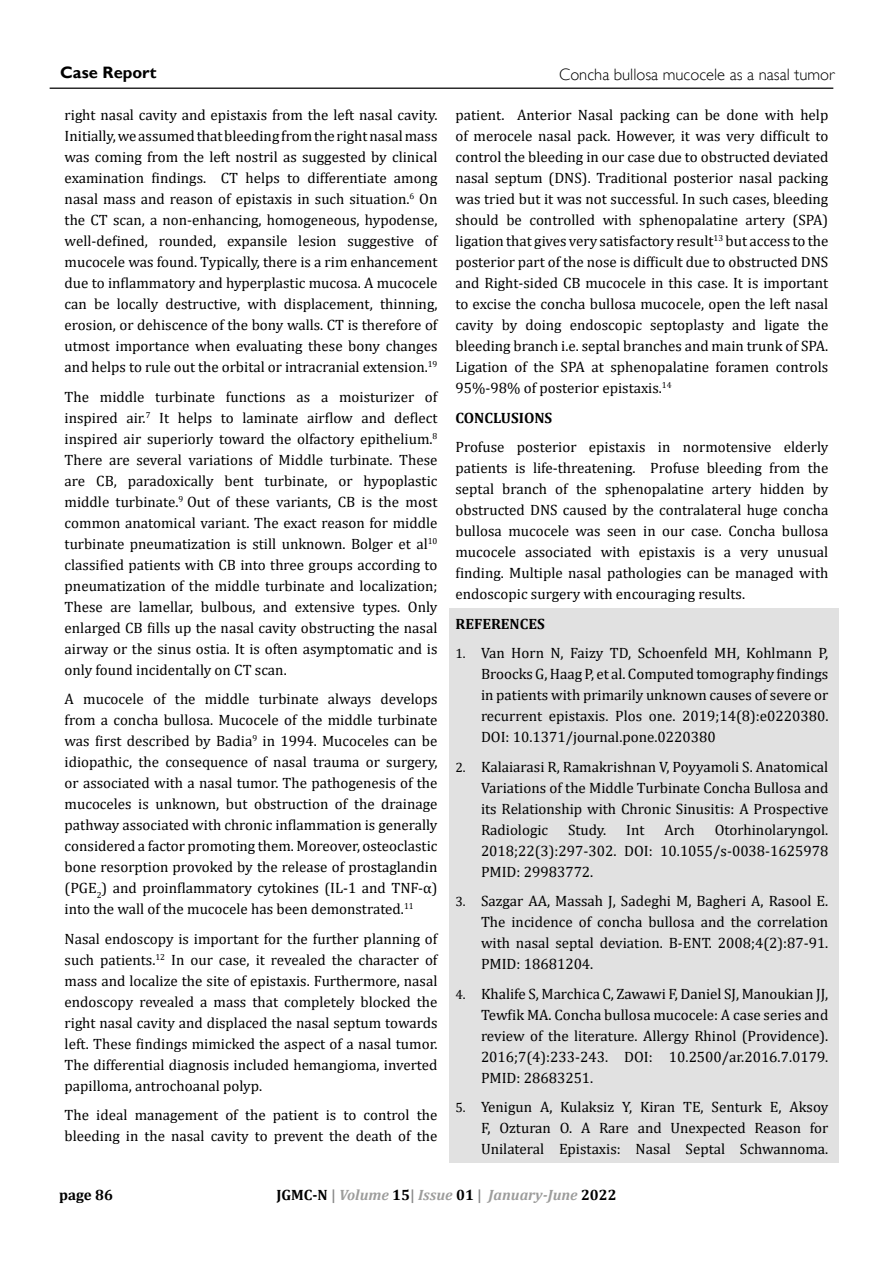
<style>
.page{position:relative;width:893px;height:1263px;background:#fff}
.page>*{position:absolute;margin:0;border:0;box-sizing:border-box;transform-origin:0 0}
.t1{font:300 16.5px "Gill Sans";color:#000}
.t2{font:700 16.5px "Gill Sans";color:#000}
.t3{font:15px/21px "Cambria";color:#000;text-align:justify}
.t4{font:italic 700 15px "Cambria";color:#9d9d9c}
.t5{font:700 15px "Cambria";color:#000}
.s1{font-size:13.5px}
.s2{font-style:normal;color:#000}
.s3{font-style:normal;color:#878787}
</style>
<div class="page">
<hr style="left:50px;top:88px;width:783px;height:1px;background:#000">
<div style="left:449px;top:608px;width:390px;height:555px;background:#e1e1e1"></div>
<p class="t2" style="left:60px;top:63px;width:98px">Case Report</p>
<p class="t1" style="left:559px;top:65px;width:277px">Concha bullosa mucocele as a nasal tumor</p>
<p class="t3" style="left:65px;top:104px;width:374px">right nasal cavity and epistaxis from the left nasal cavity.<br>Initially, we assumed that bleeding from the right nasal mass was coming from the left nostril as suggested by clinical examination findings. CT helps to differentiate among nasal mass and reason of epistaxis in such situation.<sup>6</sup> On the CT scan, a non-enhancing, homogeneous, hypodense, well-defined, rounded, expansile lesion suggestive of mucocele was found. Typically, there is a rim enhancement due to inflammatory and hyperplastic mucosa. A mucocele can be locally destructive, with displacement, thinning, erosion, or dehiscence of the bony walls. CT is therefore of utmost importance when evaluating these bony changes and helps to rule out the orbital or intracranial extension.<sup>19</sup></p>
<p class="t3" style="left:65px;top:386px;width:374px">The middle turbinate functions as a moisturizer of inspired air.<sup>7</sup> It helps to laminate airflow and deflect inspired air superiorly toward the olfactory epithelium.<sup>8<br></sup>There are several variations of Middle turbinate. These are CB, paradoxically bent turbinate, or hypoplastic middle turbinate.<sup>9</sup> Out of these variants, CB is the most common anatomical variant. The exact reason for middle turbinate pneumatization is still unknown. Bolger et al<sup>10 </sup>classified patients with CB into three groups according to pneumatization of the middle turbinate and localization; These are lamellar, bulbous, and extensive types. Only enlarged CB fills up the nasal cavity obstructing the nasal airway or the sinus ostia. It is often asymptomatic and is only found incidentally on CT scan.</p>
<p class="t3" style="left:65px;top:688px;width:374px">A mucocele of the middle turbinate always develops from a concha bullosa. Mucocele of the middle turbinate was first described by Badia<sup>9</sup> in 1994. Mucoceles can be idiopathic, the consequence of nasal trauma or surgery, or associated with a nasal tumor. The pathogenesis of the mucoceles is unknown, but obstruction of the drainage pathway associated with chronic inflammation is generally considered a factor promoting them. Moreover, osteoclastic bone resorption provoked by the release of prostaglandin (PGE<sub>2</sub>) and proinflammatory cytokines (IL-1 and TNF-α) into the wall of the mucocele has been demonstrated.<sup>11</sup></p>
<p class="t3" style="left:65px;top:928px;width:374px">Nasal endoscopy is important for the further planning of such patients.<sup>12</sup> In our case, it revealed the character of mass and localize the site of epistaxis. Furthermore, nasal endoscopy revealed a mass that completely blocked the right nasal cavity and displaced the nasal septum towards left. These findings mimicked the aspect of a nasal tumor.<br>The differential diagnosis included hemangioma, inverted papilloma, antrochoanal polyp.</p>
<p class="t3" style="left:65px;top:1104px;width:374px">The ideal management of the patient is to control the bleeding in the nasal cavity to prevent the death of the</p>
<p class="t3" style="left:455px;top:104px;width:374px">patient. Anterior Nasal packing can be done with help of merocele nasal pack. However, it was very difficult to control the bleeding in our case due to obstructed deviated nasal septum (DNS). Traditional posterior nasal packing was tried but it was not successful. In such cases, bleeding should be controlled with sphenopalatine artery (SPA) ligation that gives very satisfactory result<sup>13</sup> but access to the posterior part of the nose is difficult due to obstructed DNS and Right-sided CB mucocele in this case. It is important to excise the concha bullosa mucocele, open the left nasal cavity by doing endoscopic septoplasty and ligate the bleeding branch i.e. septal branches and main trunk of SPA.<br>Ligation of the SPA at sphenopalatine foramen controls 95%-98% of posterior epistaxis.<sup>14</sup></p>
<p class="t5" style="left:455px;top:407px;width:98px">CONCLUSIONS</p>
<p class="t3" style="left:455px;top:436px;width:374px">Profuse posterior epistaxis in normotensive elderly patients is life-threatening. Profuse bleeding from the septal branch of the sphenopalatine artery hidden by obstructed DNS caused by the contralateral huge concha bullosa mucocele was seen in our case. Concha bullosa mucocele associated with epistaxis is a very unusual finding. Multiple nasal pathologies can be managed with endoscopic surgery with encouraging results.</p>
<p class="t5" style="left:455px;top:613px;width:91px">REFERENCES</p>
<p class="t3" style="left:481px;top:642px;width:349px;text-indent:-26px"><span class="s1">1.</span> Van Horn N, Faizy TD, Schoenfeld MH, Kohlmann P, Broocks G, Haag P, et al. Computed tomography findings in patients with primarily unknown causes of severe or recurrent epistaxis. Plos one. 2019;14(8):e0220380.<br>DOI: 10.1371/journal.pone.0220380</p>
<p class="t3" style="left:481px;top:756px;width:349px;text-indent:-26px"><span class="s1">2.</span> Kalaiarasi R, Ramakrishnan V, Poyyamoli S. Anatomical Variations of the Middle Turbinate Concha Bullosa and its Relationship with Chronic Sinusitis: A Prospective Radiologic</p>
<p class="t3" style="left:481px;top:819px;width:349px;text-indent:234px">Otorhinolaryngol.<br>2018;22(3):297-302. DOI: 10.1055/s-0038-1625978<br>PMID: 29983772.</p>
<p class="t3" style="left:481px;top:890px;width:349px;text-indent:-26px"><span class="s1">3.</span> Sazgar AA, Massah J, Sadeghi M, Bagheri A, Rasool E.<br>The incidence of concha bullosa and the correlation with nasal septal deviation. B-ENT. 2008;4(2):87-91.<br>PMID: 18681204.</p>
<p class="t3" style="left:481px;top:983px;width:349px;text-indent:-26px"><span class="s1">4.</span> Khalife S, Marchica C, Zawawi F, Daniel SJ, Manoukian JJ, Tewfik MA. Concha bullosa mucocele: A case series and review of the literature. Allergy Rhinol (Providence).<br>2016;7(4):233-243. DOI: 10.2500/ar.2016.7.0179.<br>PMID: 28683251.</p>
<p class="t3" style="left:481px;top:1096px;width:349px;text-indent:-26px"><span class="s1">5.</span> Yenigun A, Kulaksiz Y, Kiran TE, Senturk E, Aksoy F, Ozturan O. A Rare and Unexpected Reason for Unilateral Epistaxis: Nasal Septal Schwannoma.</p>
<p class="t3" style="left:568px;top:819px;width:40px">Study.</p>
<p class="t3" style="left:626px;top:819px;width:20px">Int</p>
<p class="t3" style="left:664px;top:819px;width:32px">Arch</p>
<p class="t5" style="left:59px;top:1184px;width:55px">page 86</p>
<p class="t4" style="left:276px;top:1186px;width:342px"><span class="s2">JGMC-N</span> <span class="s3">|</span> Volume <span class="s2">15</span><span class="s3">|</span> Issue <span class="s2">01</span> <span class="s3">|</span> January-June <span class="s2">2022</span></p>
</div>
